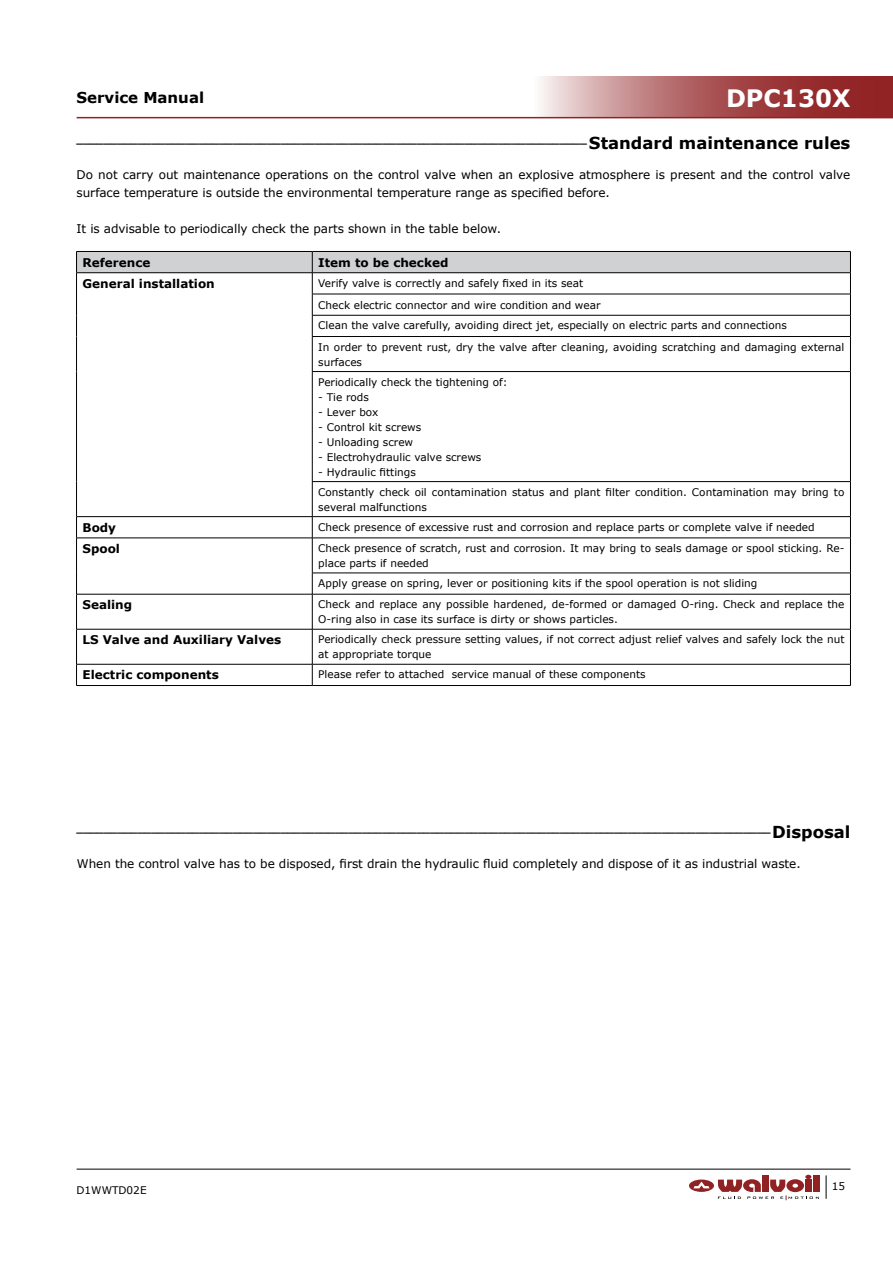
<style>
.page{position:relative;width:893px;height:1263px;background:#fff}
.page>*{position:absolute;margin:0;border:0;box-sizing:border-box;transform-origin:0 0}
.t1{font:700 24px "Verdana";color:#fff}
.t2{font:700 15px "Verdana";color:#000}
.t3{font:12px/18px "Verdana";letter-spacing:-.005em;color:#000}
.t4{font:700 12px "Verdana";color:#000}
.t5{font:10.5px/15px "Verdana";color:#000}
.t6{font:700 9.6px "Verdana";color:#000}
.s1{font-size:16.5px}
</style>
<div class="page">
<svg style="left:531px;top:77px;width:362px;height:40px;background:#b36869"></svg>
<hr style="left:77px;top:1169px;width:773px;height:1px;background:#000">
<svg style="left:826px;top:1175px;width:1px;height:24px"></svg>
<hr style="left:77px;top:117px;width:816px;height:1px;background:#912224">
<svg style="left:689px;top:1179px;width:25px;height:13px"></svg>
<svg style="left:693px;top:1181px;width:16px;height:7px"></svg>
<svg style="left:718px;top:1175px;width:101px;height:25px"></svg>
<svg style="left:76px;top:251px;width:775px;height:85px"></svg>
<hr style="left:76px;top:336px;width:1px;height:36px;background:#000">
<hr style="left:312px;top:336px;width:539px;height:1px;background:#000">
<hr style="left:312px;top:337px;width:1px;height:34px;background:#000">
<hr style="left:850px;top:337px;width:1px;height:34px;background:#000">
<hr style="left:76px;top:372px;width:1px;height:110px;background:#000">
<hr style="left:312px;top:371px;width:539px;height:1px;background:#000">
<hr style="left:312px;top:372px;width:1px;height:109px;background:#000">
<hr style="left:850px;top:372px;width:1px;height:109px;background:#000">
<hr style="left:76px;top:482px;width:1px;height:34px;background:#000">
<hr style="left:312px;top:481px;width:539px;height:1px;background:#000">
<hr style="left:312px;top:482px;width:1px;height:34px;background:#000">
<hr style="left:850px;top:482px;width:1px;height:34px;background:#000">
<hr style="left:76px;top:516px;width:236px;height:1px;background:#000">
<svg style="left:76px;top:517px;width:1px;height:21px"></svg>
<hr style="left:312px;top:516px;width:539px;height:1px;background:#000">
<svg style="left:312px;top:517px;width:1px;height:21px"></svg>
<svg style="left:850px;top:517px;width:1px;height:21px"></svg>
<hr style="left:76px;top:538px;width:236px;height:1px;background:#000">
<hr style="left:76px;top:538px;width:1px;height:35px;background:#000">
<hr style="left:312px;top:538px;width:539px;height:1px;background:#000">
<hr style="left:312px;top:538px;width:1px;height:35px;background:#000">
<hr style="left:850px;top:538px;width:1px;height:35px;background:#000">
<svg style="left:76px;top:573px;width:1px;height:21px"></svg>
<hr style="left:312px;top:573px;width:539px;height:1px;background:#000">
<svg style="left:312px;top:573px;width:1px;height:21px"></svg>
<svg style="left:850px;top:573px;width:1px;height:21px"></svg>
<hr style="left:76px;top:594px;width:236px;height:1px;background:#000">
<hr style="left:76px;top:594px;width:1px;height:35px;background:#000">
<hr style="left:312px;top:594px;width:539px;height:1px;background:#000">
<hr style="left:312px;top:594px;width:1px;height:35px;background:#000">
<hr style="left:850px;top:594px;width:1px;height:35px;background:#000">
<hr style="left:76px;top:629px;width:236px;height:1px;background:#000">
<hr style="left:76px;top:629px;width:1px;height:35px;background:#000">
<hr style="left:312px;top:629px;width:539px;height:1px;background:#000">
<hr style="left:312px;top:629px;width:1px;height:35px;background:#000">
<hr style="left:850px;top:629px;width:1px;height:35px;background:#000">
<hr style="left:76px;top:664px;width:236px;height:1px;background:#000">
<svg style="left:76px;top:664px;width:1px;height:21px"></svg>
<hr style="left:312px;top:664px;width:539px;height:1px;background:#000">
<svg style="left:312px;top:664px;width:1px;height:21px"></svg>
<svg style="left:850px;top:664px;width:1px;height:21px"></svg>
<hr style="left:76px;top:685px;width:236px;height:1px;background:#000">
<hr style="left:312px;top:685px;width:539px;height:1px;background:#000">
<h2 class="t2" style="left:77px;top:87px;width:129px">Service Manual</h2>
<h1 class="t1" style="left:726px;top:81px;width:126px">DPC130X</h1>
<p class="t6" style="left:77px;top:133px;width:775px">___________________________________________________________________________ <span class="s1">Standard maintenance rules</span></p>
<p class="t3" style="left:77px;top:166px;width:775px">Do not carry out maintenance operations on the control valve when an explosive atmosphere is present and the control valve surface temperature is outside the environmental temperature range as specified before.</p>
<p class="t3" style="left:77px;top:220px;width:426px">It is advisable to periodically check the parts shown in the table below.</p>
<p class="t4" style="left:83px;top:254px;width:69px">Reference</p>
<p class="t4" style="left:318px;top:254px;width:132px">Item to be checked</p>
<p class="t4" style="left:83px;top:275px;width:134px">General installation</p>
<p class="t5" style="left:318px;top:272px;width:284px;line-height:21.9px">Verify valve is correctly and safely fixed in its seat<br>Check electric connector and wire condition and wear</p>
<p class="t5" style="left:318px;top:315px;width:528px;line-height:21.3px">Clean the valve carefully, avoiding direct jet, especially on electric parts and connections<br>In order to prevent rust, dry the valve after cleaning, avoiding scratching and damaging external</p>
<p class="t5" style="left:318px;top:352px;width:191px;line-height:20px">surfaces<br>Periodically check the tightening of:</p>
<p class="t5" style="left:318px;top:389px;width:52px">- Tie rods</p>
<p class="t5" style="left:318px;top:404px;width:62px">- Lever box</p>
<p class="t5" style="left:318px;top:419px;width:105px">- Control kit screws</p>
<p class="t5" style="left:318px;top:434px;width:96px">- Unloading screw</p>
<p class="t5" style="left:318px;top:449px;width:165px">- Electrohydraulic valve screws</p>
<p class="t5" style="left:318px;top:462px;width:528px;line-height:20.1px">- Hydraulic fittings<br>Constantly check oil contamination status and plant filter condition. Contamination may bring to</p>
<p class="t5" style="left:318px;top:499px;width:110px">several malfunctions</p>
<p class="t4" style="left:83px;top:519px;width:35px">Body</p>
<p class="t5" style="left:318px;top:519px;width:498px">Check presence of excessive rust and corrosion and replace parts or complete valve if needed</p>
<p class="t4" style="left:83px;top:540px;width:39px">Spool</p>
<p class="t5" style="left:318px;top:540px;width:528px">Check presence of scratch, rust and corrosion. It may bring to seals damage or spool sticking. Re&shy;place parts if needed</p>
<p class="t5" style="left:318px;top:575px;width:441px">Apply grease on spring, lever or positioning kits if the spool operation is not sliding</p>
<p class="t4" style="left:83px;top:596px;width:51px">Sealing</p>
<p class="t5" style="left:318px;top:597px;width:528px">Check and replace any possible hardened, de-formed or damaged O-ring. Check and replace the<br>O-ring also in case its surface is dirty or shows particles.</p>
<p class="t4" style="left:83px;top:631px;width:200px">LS Valve and Auxiliary Valves</p>
<p class="t5" style="left:318px;top:632px;width:528px">Periodically check pressure setting values, if not correct adjust relief valves and safely lock the nut at appropriate torque</p>
<p class="t4" style="left:83px;top:666px;width:138px">Electric components</p>
<p class="t5" style="left:318px;top:667px;width:329px">Please refer to attached service manual of these components</p>
<p class="t6" style="left:77px;top:822px;width:775px">______________________________________________________________________________________________________<span class="s1">Disposal</span></p>
<p class="t3" style="left:77px;top:855px;width:725px">When the control valve has to be disposed, first drain the hydraulic fluid completely and dispose of it as industrial waste.</p>
<p class="t5" style="left:77px;top:1183px;width:72px">D1WWTD02E</p>
<p class="t5" style="left:832px;top:1179px;width:15px">15</p>
</div>
